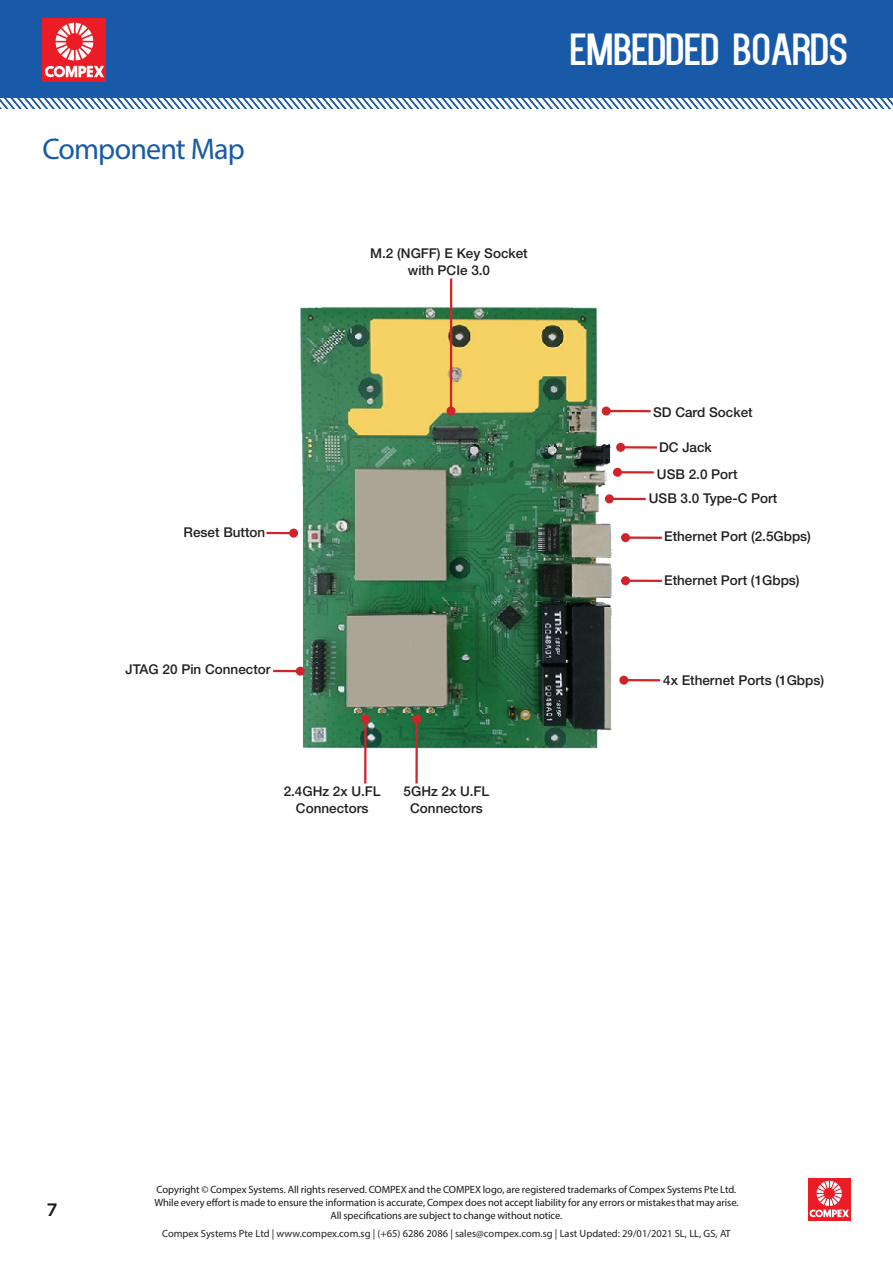
<style>
.page{position:relative;width:893px;height:1263px;background:#fff}
.page>*{position:absolute;margin:0;border:0;box-sizing:border-box;transform-origin:0 0}
.t1{font:45px "Kenzo";letter-spacing:-.01em;color:#fff}
.Spec_Header{font:30px "Myriad Pro";letter-spacing:-.03em;color:#185aa8}
.t2{font:700 18px "Sansation";color:#171717}
.t3{font:500 13.5px/16.2px "Helvetica Neue";color:#231f20;text-align:center}
.t4{font:10.5px/12.6px "Myriad Pro";letter-spacing:-.01em;color:#171717;text-align:center}
.t5{font:10.5px "Myriad Pro";color:#231f20}
</style>
<div class="page">
<div style="left:0;top:0;width:893px;height:98px;background:#185aa8"></div>
<svg style="left:0;top:98px;width:893px;height:11px"></svg>
<div style="left:43px;top:18px;width:63px;height:64px;background:#eb1c26"></div>
<svg style="left:45px;top:66px;width:59px;height:11px"></svg>
<svg style="left:56px;top:23px;width:37px;height:37px"></svg>
<div style="left:808px;top:1178px;width:42px;height:42px;background:#eb1c26"></div>
<svg style="left:809px;top:1181px;width:40px;height:36px"></svg>
<img style="left:289px;top:287px;width:336px;height:462px">
<hr style="left:450px;top:278px;width:2px;height:133px;background:#d1232a">
<div style="left:446px;top:406px;width:9px;height:9px;background:#d1232a;border-radius:50%"></div>
<hr style="left:606px;top:410px;width:45px;height:2px;background:#d1232a">
<div style="left:602px;top:406px;width:9px;height:9px;background:#d1232a;border-radius:50%"></div>
<hr style="left:621px;top:446px;width:36px;height:3px;background:#d1232a">
<div style="left:616px;top:443px;width:9px;height:9px;background:#d1232a;border-radius:50%"></div>
<hr style="left:617px;top:471px;width:37px;height:2px;background:#d1232a">
<div style="left:613px;top:468px;width:9px;height:9px;background:#d1232a;border-radius:50%"></div>
<hr style="left:609px;top:498px;width:37px;height:2px;background:#d1232a">
<div style="left:605px;top:494px;width:9px;height:9px;background:#d1232a;border-radius:50%"></div>
<hr style="left:625px;top:536px;width:37px;height:3px;background:#d1232a">
<div style="left:621px;top:533px;width:9px;height:9px;background:#d1232a;border-radius:50%"></div>
<hr style="left:625px;top:580px;width:37px;height:2px;background:#d1232a">
<div style="left:621px;top:576px;width:9px;height:9px;background:#d1232a;border-radius:50%"></div>
<hr style="left:624px;top:679px;width:36px;height:2px;background:#d1232a">
<div style="left:619px;top:676px;width:9px;height:9px;background:#d1232a;border-radius:50%"></div>
<hr style="left:415px;top:719px;width:3px;height:64px;background:#d1232a">
<div style="left:412px;top:714px;width:9px;height:9px;background:#d1232a;border-radius:50%"></div>
<hr style="left:364px;top:719px;width:3px;height:64px;background:#d1232a">
<div style="left:361px;top:714px;width:9px;height:9px;background:#d1232a;border-radius:50%"></div>
<hr style="left:266px;top:532px;width:28px;height:2px;background:#d1232a">
<div style="left:289px;top:529px;width:9px;height:9px;background:#d1232a;border-radius:50%"></div>
<hr style="left:273px;top:670px;width:27px;height:2px;background:#d1232a">
<div style="left:296px;top:667px;width:9px;height:9px;background:#d1232a;border-radius:50%"></div>
<p class="Spec_Header" style="left:43px;top:130px;width:204px">Component Map</p>
<h1 class="t1" style="left:570px;top:23px;width:282px">EMBEDDED BOARDS</h1>
<p class="t3" style="left:370px;top:245px;width:159px">M.2 (NGFF) E Key Socket with PCIe 3.0</p>
<p class="t3" style="left:184px;top:524px;width:83px">Reset Button</p>
<p class="t3" style="left:126px;top:660px;width:147px">JTAG 20 Pin Connector</p>
<p class="t3" style="left:284px;top:783px;width:99px">2.4GHz 2x U.FL<br>Connectors</p>
<p class="t3" style="left:404px;top:783px;width:87px">5GHz 2x U.FL<br>Connectors</p>
<p class="t3" style="left:653px;top:403px;width:101px">SD Card Socket</p>
<p class="t3" style="left:659px;top:439px;width:54px">DC Jack</p>
<p class="t3" style="left:657px;top:465px;width:82px">USB 2.0 Port</p>
<p class="t3" style="left:649px;top:489px;width:130px">USB 3.0 Type-C Port</p>
<p class="t3" style="left:664px;top:528px;width:148px">Ethernet Port (2.5Gbps)</p>
<p class="t3" style="left:664px;top:571px;width:137px">Ethernet Port (1Gbps)</p>
<p class="t3" style="left:663px;top:671px;width:163px">4x Ethernet Ports (1Gbps)</p>
<h3 class="t2" style="left:47px;top:1200px;width:12px">7</h3>
<p class="t4" style="left:154px;top:1183px;width:586px">Copyright © Compex Systems. All rights reserved. COMPEX and the COMPEX logo, are registered trademarks of Compex Systems Pte Ltd.<br>While every effort is made to ensure the information is accurate, Compex does not accept liability for any errors or mistakes that may arise.<br>All specifications are subject to change without notice.</p>
<p class="t5" style="left:162px;top:1227px;width:570px">Compex Systems Pte Ltd | www.compex.com.sg | (+65) 6286 2086 | sales@compex.com.sg | Last Updated: 29/01/2021 SL, LL, GS, AT</p>
</div>
